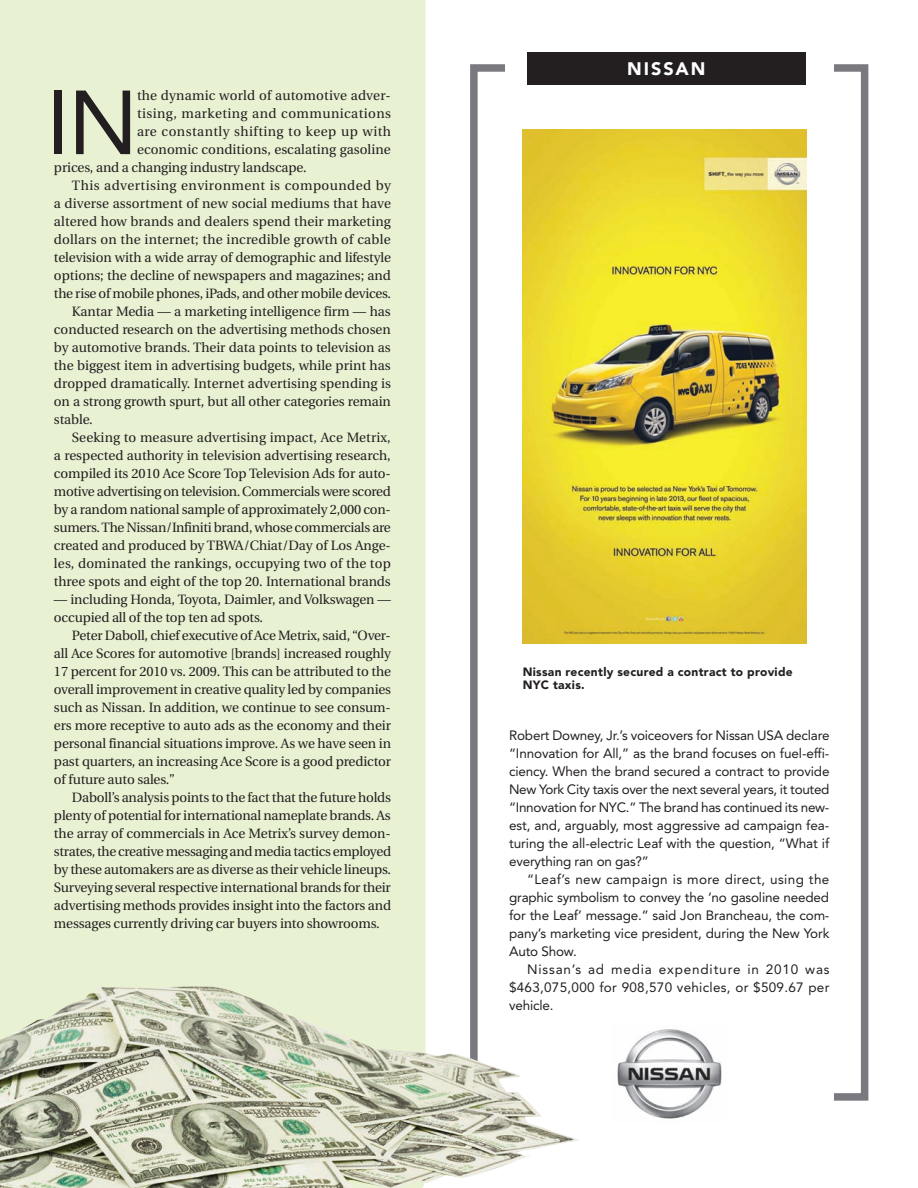
<style>
.page{position:relative;width:918px;height:1188px;background:#fff}
.page>*{position:absolute;margin:0;border:0;box-sizing:border-box;transform-origin:0 0}
.t1{font:89.7px "Avenir";color:#231f20}
.t2{font:900 18px "Avenir";letter-spacing:.11em;color:#fff}
.t3{font:13.5px/18px "Utopia";letter-spacing:-.005em;color:#231f20;text-align:justify}
.t4{font:13.5px/18px "Avenir";letter-spacing:-.005em;color:#231f20;text-align:justify}
.t5{font:13.5px "Utopia";letter-spacing:.015em;color:#231f20}
.t6{font:13.5px "Utopia";letter-spacing:.03em;color:#231f20}
.t7{font:13.5px "Utopia";letter-spacing:-.025em;color:#231f20}
.t8{font:13.5px "Utopia";letter-spacing:.035em;color:#231f20}
.t9{font:900 12px/13.5px "Avenir";letter-spacing:.025em;color:#231f20}
</style>
<div class="page">
<div style="left:470px;top:64px;width:398px;height:1037px;border:8px solid #7a797f"></div>
<div style="left:505px;top:47px;width:329px;height:1074px;background:#fff"></div>
<div style="left:0;top:0;width:426px;height:986px;background:#e8f1d2"></div>
<div style="left:527px;top:53px;width:279px;height:32px;background:#231f20"></div>
<img style="left:523px;top:129px;width:284px;height:515px">
<img style="left:0;top:986px;width:579px;height:202px">
<img style="left:617px;top:1029px;width:105px;height:90px">
<h1 class="t1" style="left:46px;top:71px;width:93px">IN</h1>
<p class="t5" style="left:137px;top:88px;width:255px">the dynamic world of automotive adver-</p>
<p class="t6" style="left:137px;top:106px;width:256px">tising, marketing and communications</p>
<p class="t8" style="left:137px;top:124px;width:256px">are constantly shifting to keep up with</p>
<p class="t3" style="left:137px;top:141px;width:255px">economic conditions, escalating gasoline</p>
<p class="t3" style="left:54px;top:159px;width:254px">prices, and a changing industry landscape.</p>
<p class="t6" style="left:72px;top:178px;width:320px">This advertising environment is compounded by</p>
<p class="t3" style="left:54px;top:195px;width:339px">a diverse assortment of new social mediums that have</p>
<p class="t3" style="left:54px;top:213px;width:338px">altered how brands and dealers spend their marketing</p>
<p class="t5" style="left:54px;top:232px;width:338px">dollars on the internet; the incredible growth of cable</p>
<p class="t3" style="left:54px;top:249px;width:339px">television with a wide array of demographic and lifestyle</p>
<p class="t3" style="left:54px;top:267px;width:338px">options; the decline of newspapers and magazines; and</p>
<p class="t3" style="left:54px;top:285px;width:339px">the rise of mobile phones, iPads, and other mobile devices.</p>
<p class="t3" style="left:72px;top:303px;width:320px">Kantar Media — a marketing intelligence firm — has</p>
<p class="t3" style="left:54px;top:321px;width:338px">conducted research on the advertising methods chosen</p>
<p class="t3" style="left:54px;top:339px;width:338px">by automotive brands. Their data points to television as</p>
<p class="t3" style="left:54px;top:357px;width:338px">the biggest item in advertising budgets, while print has</p>
<p class="t3" style="left:54px;top:375px;width:339px">dropped dramatically. Internet advertising spending is</p>
<p class="t3" style="left:54px;top:393px;width:338px">on a strong growth spurt, but all other categories remain</p>
<p class="t3" style="left:54px;top:411px;width:40px">stable.</p>
<p class="t3" style="left:72px;top:429px;width:320px">Seeking to measure advertising impact, Ace Metrix,</p>
<p class="t3" style="left:54px;top:447px;width:338px">a respected authority in television advertising research,</p>
<p class="t3" style="left:54px;top:465px;width:338px">compiled its 2010 Ace Score Top Television Ads for auto-</p>
<p class="t7" style="left:54px;top:484px;width:338px">motive advertising on television. Commercials were scored</p>
<p class="t3" style="left:54px;top:501px;width:338px">by a random national sample of approximately 2,000 con-</p>
<p class="t3" style="left:54px;top:519px;width:338px">sumers. The Nissan/Infiniti brand, whose commercials are</p>
<p class="t3" style="left:54px;top:537px;width:338px">created and produced by TBWA/Chiat/Day of Los Ange-</p>
<p class="t3" style="left:54px;top:555px;width:338px">les, dominated the rankings, occupying two of the top</p>
<p class="t3" style="left:54px;top:573px;width:338px">three spots and eight of the top 20. International brands</p>
<p class="t3" style="left:54px;top:591px;width:339px">— including Honda, Toyota, Daimler, and Volkswagen — occupied all of the top ten ad spots.</p>
<p class="t3" style="left:54px;top:627px;width:339px;text-indent:18px">Peter Daboll, chief executive of Ace Metrix, said, “Over&shy;all Ace Scores for automotive [brands] increased roughly 17 percent for 2010 vs. 2009. This can be attributed to the overall improvement in creative quality led by companies such as Nissan. In addition, we continue to see consum&shy;ers more receptive to auto ads as the economy and their personal financial situations improve. As we have seen in past quarters, an increasing Ace Score is a good predictor of future auto sales.”</p>
<p class="t3" style="left:54px;top:789px;width:339px;text-indent:18px">Daboll’s analysis points to the fact that the future holds plenty of potential for international nameplate brands. As the array of commercials in Ace Metrix’s survey demon&shy;strates, the creative messaging and media tactics employed by these automakers are as diverse as their vehicle lineups.<br>Surveying several respective international brands for their advertising methods provides insight into the factors and messages currently driving car buyers into showrooms.</p>
<h2 class="t2" style="left:627px;top:58px;width:80px">NISSAN</h2>
<p class="t9" style="left:523px;top:665px;width:272px">Nissan recently secured a contract to provide<br>NYC taxis.</p>
<p class="t4" style="left:509px;top:727px;width:322px">Robert Downey, Jr.’s voiceovers for Nissan USA declare “Innovation for All,” as the brand focuses on fuel-effi&shy;ciency. When the brand secured a contract to provide New York City taxis over the next several years, it touted “Innovation for NYC.” The brand has continued its new&shy;est, and, arguably, most aggressive ad campaign fea&shy;turing the all-electric Leaf with the question, “What if everything ran on gas?”</p>
<p class="t4" style="left:509px;top:871px;width:322px;text-indent:18px">“Leaf’s new campaign is more direct, using the graphic symbolism to convey the ‘no gasoline needed for the Leaf’ message.” said Jon Brancheau, the com&shy;pany’s marketing vice president, during the New York Auto Show.</p>
<p class="t4" style="left:509px;top:961px;width:322px;text-indent:18px">Nissan’s ad media expenditure in 2010 was $463,075,000 for 908,570 vehicles, or $509.67 per vehicle.</p>
</div>
